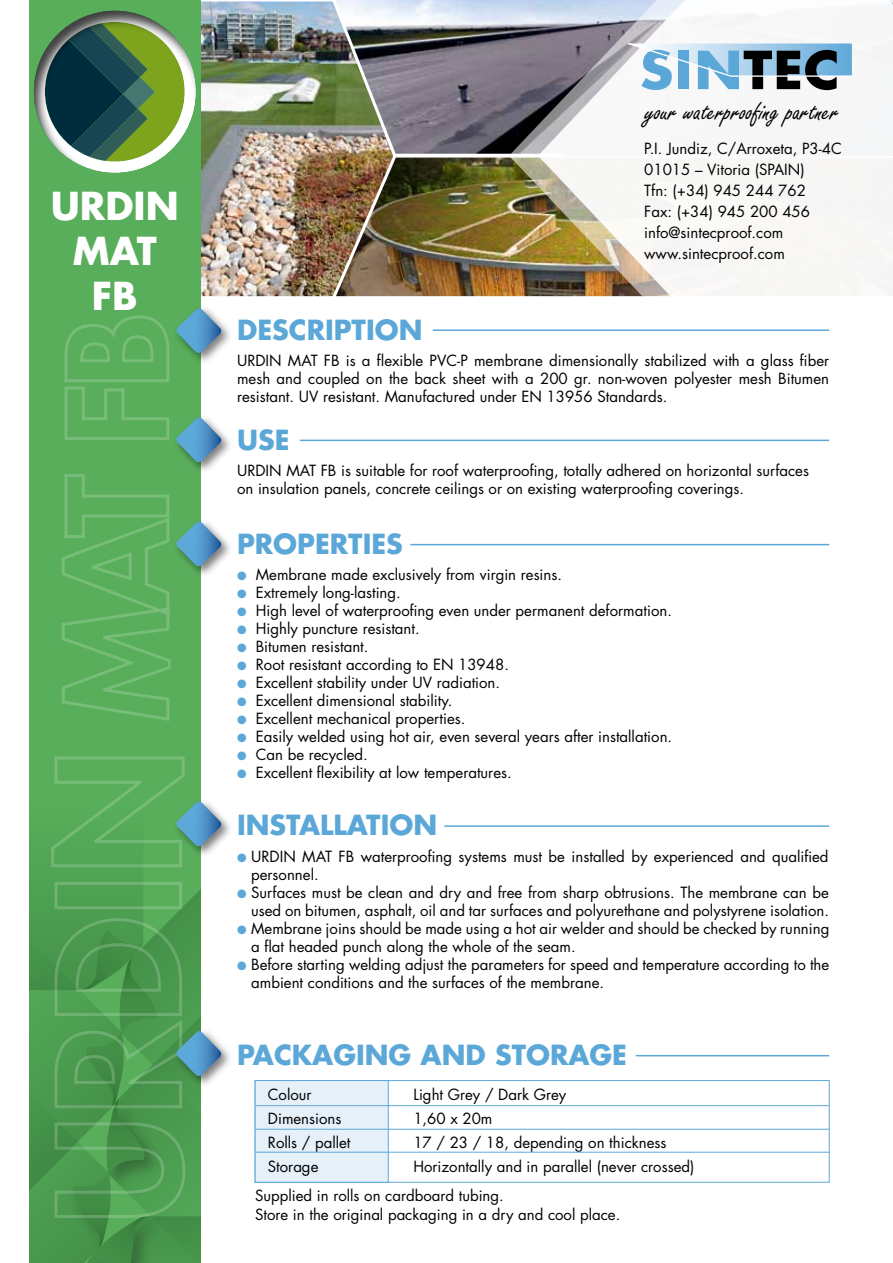
<style>
.page{position:relative;width:893px;height:1263px;background:#fff}
.page>*{position:absolute;margin:0;border:0;box-sizing:border-box;transform-origin:0 0}
.t1{font:700 37.5px/45px "Futura Std";color:#fff;text-align:center}
.t2{font:27.75px "Freestyle Script";color:#000}
.t3{font:700 27px "Futura Std";color:#5ba8d8}
.t4{font:15px/18px "Futura Std";color:#000}
.s1{color:#5ba8d8}
</style>
<div class="page">
<div style="left:255px;top:1080px;width:575px;height:102px;border:1px solid #5ba8d8"></div>
<img style="left:398px;top:0;width:111px;height:154px">
<img style="left:398px;top:157px;width:111px;height:140px">
<img style="left:201px;top:0;width:197px;height:297px">
<div style="left:30px;top:0;width:171px;height:1263px;background:#58ae5a"></div>
<div style="left:255px;top:1080px;width:134px;height:102px;background:#e5f0f9;border:1px solid #5ba8d8"></div>
<img style="left:509px;top:0;width:321px;height:442px">
<svg style="left:538px;top:0;width:355px;height:416px"></svg>
<svg style="left:626px;top:42px;width:227px;height:48px"></svg>
<hr style="left:433px;top:329px;width:396px;height:2px;background:#5ba8d8">
<hr style="left:300px;top:440px;width:529px;height:1px;background:#5ba8d8">
<hr style="left:410px;top:544px;width:419px;height:1px;background:#5ba8d8">
<hr style="left:444px;top:825px;width:385px;height:2px;background:#5ba8d8">
<hr style="left:636px;top:1055px;width:193px;height:1px;background:#5ba8d8">
<div style="left:173px;top:305px;width:60px;height:60px;background:#000;opacity:.51"></div>
<div style="left:173px;top:414px;width:60px;height:60px;background:#000;opacity:.51"></div>
<svg style="left:64px;top:308px;width:159px;height:156px"></svg>
<div style="left:173px;top:518px;width:60px;height:61px;background:#000;opacity:.51"></div>
<svg style="left:62px;top:472px;width:161px;height:249px"></svg>
<div style="left:173px;top:798px;width:60px;height:60px;background:#000;opacity:.51"></div>
<div style="left:173px;top:1028px;width:60px;height:60px;background:#000;opacity:.51"></div>
<svg style="left:30px;top:756px;width:193px;height:507px"></svg>
<hr style="left:255px;top:1105px;width:574px;height:1px;background:#5ba8d8">
<hr style="left:255px;top:1129px;width:574px;height:1px;background:#5ba8d8">
<hr style="left:255px;top:1152px;width:574px;height:1px;background:#5ba8d8">
<div style="left:22px;top:6px;width:189px;height:237px;background:#000;opacity:.75"></div>
<hr style="left:393px;top:154px;width:171px;height:3px;background:#fff">
<h1 class="t1" style="left:51px;top:183px;width:130px">URDIN<br>MAT<br>FB</h1>
<h2 class="t2" style="left:645px;top:96px;width:195px">your waterproofing partner</h2>
<p class="t4" style="left:644px;top:138px;width:199px;line-height:21px">P.I. Jundiz, C/Arroxeta, P3-4C<br>01015 – Vitoria (SPAIN)<br>Tfn: (+34) 945 244 762<br>Fax: (+34) 945 200 456 info@sintecproof.com www.sintecproof.com</p>
<h3 class="t3" style="left:237px;top:311px;width:187px">DESCRIPTION</h3>
<p class="t4" style="left:237px;top:352px;width:594px;text-align:justify">URDIN MAT FB is a flexible PVC-P membrane dimensionally stabilized with a glass fiber mesh and coupled on the back sheet with a 200 gr. non-woven polyester mesh Bitumen resistant. UV resistant. Manufactured under EN 13956 Standards.</p>
<h3 class="t3" style="left:237px;top:422px;width:54px">USE</h3>
<p class="t4" style="left:237px;top:462px;width:573px">URDIN MAT FB is suitable for roof waterproofing, totally adhered on horizontal surfaces on insulation panels, concrete ceilings or on existing waterproofing coverings.</p>
<h3 class="t3" style="left:237px;top:526px;width:167px">PROPERTIES</h3>
<p class="t4" style="left:237px;top:566px;width:327px"><span class="s1">●</span> Membrane made exclusively from virgin resins.</p>
<p class="t4" style="left:237px;top:584px;width:165px"><span class="s1">●</span> Extremely long-lasting.</p>
<p class="t4" style="left:237px;top:602px;width:436px"><span class="s1">●</span> High level of waterproofing even under permanent deformation.</p>
<p class="t4" style="left:237px;top:620px;width:184px"><span class="s1">●</span> Highly puncture resistant.</p>
<p class="t4" style="left:237px;top:638px;width:133px"><span class="s1">●</span> Bitumen resistant.</p>
<p class="t4" style="left:237px;top:656px;width:273px"><span class="s1">●</span> Root resistant according to EN 13948.</p>
<p class="t4" style="left:237px;top:674px;width:265px"><span class="s1">●</span> Excellent stability under UV radiation.</p>
<p class="t4" style="left:237px;top:692px;width:217px"><span class="s1">●</span> Excellent dimensional stability.</p>
<p class="t4" style="left:237px;top:710px;width:230px"><span class="s1">●</span> Excellent mechanical properties.</p>
<p class="t4" style="left:237px;top:728px;width:437px"><span class="s1">●</span> Easily welded using hot air, even several years after installation.</p>
<p class="t4" style="left:237px;top:746px;width:132px"><span class="s1">●</span> Can be recycled.</p>
<p class="t4" style="left:237px;top:764px;width:276px"><span class="s1">●</span> Excellent flexibility at low temperatures.</p>
<h3 class="t3" style="left:237px;top:807px;width:202px">INSTALLATION</h3>
<p class="t4" style="left:251px;top:847px;width:579px;text-indent:-14px"><span class="s1">●</span> URDIN MAT FB waterproofing systems must be installed by experienced and qualified personnel.</p>
<p class="t4" style="left:237px;top:883px;width:594px;text-align:right"><span class="s1">●</span> Surfaces must be clean and dry and free from sharp obtrusions. The membrane can be used on bitumen, asphalt, oil and tar surfaces and polyurethane and polystyrene isolation.</p>
<p class="t4" style="left:251px;top:919px;width:580px;text-indent:-14px"><span class="s1">●</span> Membrane joins should be made using a hot air welder and should be checked by running a flat headed punch along the whole of the seam.</p>
<p class="t4" style="left:251px;top:955px;width:580px;text-indent:-14px"><span class="s1">●</span> Before starting welding adjust the parameters for speed and temperature according to the ambient conditions and the surfaces of the membrane.</p>
<h3 class="t3" style="left:237px;top:1037px;width:392px">PACKAGING AND STORAGE</h3>
<p class="t4" style="left:268px;top:1085px;width:45px">Colour</p>
<p class="t4" style="left:413px;top:1085px;width:154px">Light Grey / Dark Grey</p>
<p class="t4" style="left:268px;top:1109px;width:75px">Dimensions</p>
<p class="t4" style="left:413px;top:1109px;width:81px">1,60 x 20m</p>
<p class="t4" style="left:268px;top:1133px;width:84px">Rolls / pallet</p>
<p class="t4" style="left:413px;top:1133px;width:255px">17 / 23 / 18, depending on thickness</p>
<p class="t4" style="left:268px;top:1157px;width:52px">Storage</p>
<p class="t4" style="left:255px;top:1152px;width:441px;line-height:29.2px;text-indent:158px">Horizontally and in parallel (never crossed)<br>Supplied in rolls on cardboard tubing.</p>
<p class="t4" style="left:255px;top:1206px;width:367px">Store in the original packaging in a dry and cool place.</p>
</div>
